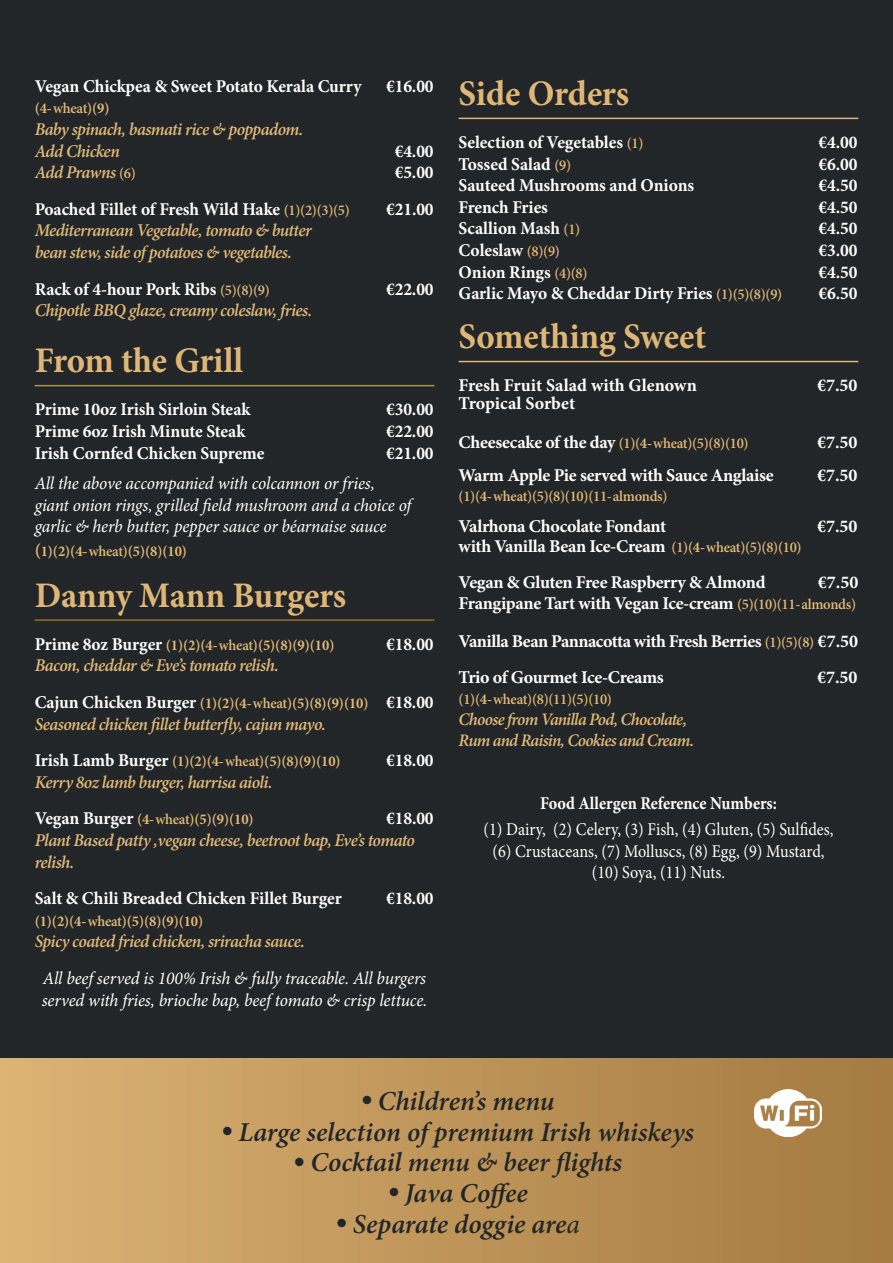
<style>
.page{position:relative;width:893px;height:1263px;background:#222628}
.page>*{position:absolute;margin:0;border:0;box-sizing:border-box;transform-origin:0 0}
.t1{font:700 36px "Minion Pro";letter-spacing:-.005em;color:#dfb676}
.t2{font:italic 600 27.3px "Minion Pro";letter-spacing:-.005em;color:#222628}
.t3{font:700 18px/20.4px "Minion Pro";letter-spacing:-.01em;color:#fff;text-align:right}
.t4{font:italic 600 18px/21.6px "Minion Pro";letter-spacing:-.035em;color:#e0b777}
.t5{font:italic 18px/21.6px "Minion Pro";letter-spacing:-.01em;color:#fff}
.t6{font:18px "Minion Pro";color:#fff;scale:.9 1}
.t7{font:700 18px "Minion Pro";letter-spacing:-.03em;color:#fff}
.t8{font:700 18px "Minion Pro";letter-spacing:-.01em;color:#fff;scale:.9 1}
.descriptions_gold{font:italic 600 17.7px "Minion Pro";letter-spacing:-.045em;color:#e0b777}
.t9{font:700 15px "Minion Pro";letter-spacing:-.005em;color:#e0b777}
.t10{font:600 15px "Minion Pro";letter-spacing:-.02em;color:#e0b777}
.s1{font-weight:600}
.s2{font-style:normal;font-size:15px}
.s3{font-weight:600;font-size:15px;color:#e0b777}
.s4{font-size:18px}
.s5{font-size:18px;color:#fff}
.s6{font-size:15px;color:#e0b777}
.s7{font-weight:700;font-size:18px;color:#fff}
.s8{font-weight:700}
.s9{font-weight:400}
</style>
<div class="page">
<hr style="left:35px;top:385px;width:399px;height:1px;background:#b19242">
<hr style="left:35px;top:619px;width:399px;height:2px;background:#8f7226">
<hr style="left:459px;top:118px;width:399px;height:1px;background:#dfb676">
<hr style="left:459px;top:361px;width:399px;height:1px;background:#dfb676">
<div style="left:0;top:1058px;width:893px;height:205px;background:linear-gradient(to right,#dcb274,#a37941)"></div>
<img style="left:755px;top:1090px;width:66px;height:46px">
<p class="t3" style="left:35px;top:76px;width:328px">Vegan Chickpea &amp; Sweet Potato Kerala Curry</p>
<p class="t3" style="left:386px;top:76px;width:49px">€16.00</p>
<p class="t9" style="left:35px;top:98px;width:76px">(4- <span class="s1">wheat</span>)(9)</p>
<p class="t4" style="left:35px;top:118px;width:270px">Baby spinach, basmati rice &amp; poppadom.</p>
<p class="t4" style="left:35px;top:140px;width:87px">Add Chicken</p>
<p class="t3" style="left:395px;top:140px;width:41px">€4.00</p>
<p class="t4" style="left:35px;top:161px;width:103px">Add Prawns <span class="s2">(6)</span></p>
<p class="t3" style="left:395px;top:162px;width:41px">€5.00</p>
<p class="t3" style="left:35px;top:199px;width:317px">Poached Fillet of Fresh Wild Hake <span class="s3">(1)(2)(3)(5)</span></p>
<p class="t3" style="left:386px;top:199px;width:49px">€21.00</p>
<p class="t4" style="left:35px;top:220px;width:279px">Mediterranean Vegetable, tomato &amp; butter</p>
<p class="t4" style="left:35px;top:241px;width:259px">bean stew, side of potatoes &amp; vegetables.</p>
<p class="t3" style="left:35px;top:278px;width:237px">Rack of 4-hour Pork Ribs <span class="s3">(5)(8)(9)</span></p>
<p class="t3" style="left:386px;top:278px;width:49px">€22.00</p>
<p class="t4" style="left:35px;top:299px;width:279px">Chipotle BBQ glaze, creamy coleslaw, fries.</p>
<p class="t1" style="left:35px;top:335px;width:210px">From the Grill</p>
<p class="t3" style="left:35px;top:399px;width:217px">Prime 10oz Irish Sirloin Steak</p>
<p class="t3" style="left:386px;top:399px;width:49px">€30.00</p>
<p class="t3" style="left:35px;top:421px;width:212px">Prime 6oz Irish Minute Steak</p>
<p class="t3" style="left:386px;top:421px;width:49px">€22.00</p>
<p class="t3" style="left:35px;top:442px;width:231px">Irish Cornfed Chicken Supreme</p>
<p class="t3" style="left:386px;top:442px;width:49px">€21.00</p>
<p class="t5" style="left:35px;top:473px;width:342px">All the above accompanied with colcannon or fries,</p>
<p class="t5" style="left:35px;top:494px;width:378px">giant onion rings, grilled field mushroom and a choice of garlic &amp; herb butter, pepper sauce or béarnaise sauce</p>
<p class="t9" style="left:35px;top:541px;width:154px"><span class="s4">(</span>1)(2)(4- <span class="s1">wheat</span>)(5)(8)(10)</p>
<p class="t1" style="left:35px;top:570px;width:313px">Danny Mann Burgers</p>
<p class="t9" style="left:35px;top:634px;width:301px"><span class="s5">Prime 8oz Burger</span> (1)(2)(4- <span class="s1">wheat</span>)(5)(8)(9)(10)</p>
<p class="t3" style="left:386px;top:634px;width:49px">€18.00</p>
<p class="t4" style="left:35px;top:655px;width:246px">Bacon, cheddar &amp; Eve’s tomato relish.</p>
<p class="t3" style="left:35px;top:692px;width:400px">Cajun Chicken Burger <span class="s6">(1)(2)(4-</span> <span class="s3">wheat</span><span class="s6">)(5)(8)(9)(10)</span> €18.00</p>
<p class="t4" style="left:35px;top:713px;width:293px">Seasoned chicken fillet butterfly, cajun mayo.</p>
<p class="t9" style="left:35px;top:751px;width:308px"><span class="s5">Irish Lamb Burger</span> (1)(2)(4- <span class="s1">wheat</span>)(5)(8)(9)(10)</p>
<p class="t3" style="left:386px;top:750px;width:49px">€18.00</p>
<p class="t4" style="left:35px;top:771px;width:239px">Kerry 8oz lamb burger, harrisa aioli.</p>
<p class="t9" style="left:35px;top:809px;width:221px"><span class="s5">Vegan Burger</span> (4- <span class="s1">wheat</span>)(5)(9)(10)</p>
<p class="t3" style="left:386px;top:808px;width:49px">€18.00</p>
<p class="t4" style="left:35px;top:829px;width:382px">Plant Based patty ,vegan cheese, beetroot bap, Eve’s tomato relish.</p>
<p class="t3" style="left:35px;top:888px;width:309px">Salt &amp; Chili Breaded Chicken Fillet Burger</p>
<p class="t3" style="left:386px;top:888px;width:49px">€18.00</p>
<p class="t9" style="left:35px;top:910px;width:170px">(1)(2)(4- <span class="s1">wheat</span>)(5)(8)(9)(10)</p>
<p class="t4" style="left:35px;top:931px;width:272px">Spicy coated fried chicken, sriracha sauce.</p>
<p class="t5" style="left:42px;top:967px;width:387px">All beef served is 100% Irish &amp; fully traceable. All burgers served with fries, brioche bap, beef tomato &amp; crisp lettuce.</p>
<p class="t1" style="left:459px;top:68px;width:172px">Side Orders</p>
<p class="t3" style="left:459px;top:132px;width:186px">Selection of Vegetables <span class="s3">(1)</span></p>
<p class="t3" style="left:819px;top:132px;width:41px">€4.00</p>
<p class="t3" style="left:459px;top:153px;width:114px">Tossed Salad <span class="s3">(9)</span></p>
<p class="t3" style="left:819px;top:153px;width:41px">€6.00</p>
<p class="t3" style="left:459px;top:175px;width:237px">Sauteed Mushrooms and Onions</p>
<p class="t3" style="left:819px;top:175px;width:41px">€4.50</p>
<p class="t3" style="left:459px;top:197px;width:91px">French Fries</p>
<p class="t3" style="left:819px;top:197px;width:41px">€4.50</p>
<p class="t3" style="left:459px;top:218px;width:123px">Scallion Mash <span class="s3">(1)</span></p>
<p class="t3" style="left:819px;top:218px;width:41px">€4.50</p>
<p class="t3" style="left:459px;top:240px;width:103px">Coleslaw <span class="s3">(8)(9)</span></p>
<p class="t3" style="left:819px;top:240px;width:41px">€3.00</p>
<p class="t3" style="left:459px;top:261px;width:130px">Onion Rings <span class="s3">(4)(8)</span></p>
<p class="t3" style="left:819px;top:261px;width:41px">€4.50</p>
<p class="t3" style="left:459px;top:283px;width:325px">Garlic Mayo &amp; Cheddar Dirty Fries <span class="s3">(1)(5)(8)(9)</span></p>
<p class="t3" style="left:819px;top:283px;width:41px">€6.50</p>
<p class="t1" style="left:459px;top:311px;width:249px">Something Sweet</p>
<p class="t3" style="left:459px;top:375px;width:240px">Fresh Fruit Salad with Glenown</p>
<p class="t3" style="left:817px;top:375px;width:42px">€7.50</p>
<p class="t3" style="left:459px;top:393px;width:118px">Tropical Sorbet</p>
<p class="t10" style="left:459px;top:432px;width:292px"><span class="s7">Cheesecake of the day</span> (1)(<span class="s8">4-</span> wheat)(5)(8)(10)</p>
<p class="t3" style="left:817px;top:431px;width:42px">€7.50</p>
<p class="t3" style="left:459px;top:465px;width:317px">Warm Apple Pie served with Sauce Anglaise</p>
<p class="t3" style="left:817px;top:465px;width:42px">€7.50</p>
<p class="t10" style="left:459px;top:486px;width:210px">(1)(<span class="s8">4-</span> wheat)(5)(8)(10)(11-almonds)</p>
<p class="t3" style="left:459px;top:516px;width:209px">Valrhona Chocolate Fondant</p>
<p class="t3" style="left:817px;top:516px;width:42px">€7.50</p>
<p class="t3" style="left:459px;top:536px;width:345px">with Vanilla Bean Ice-Cream <span class="s3">(1)(</span><span class="s6">4-</span> <span class="s3">wheat)(5)(8)(10)</span></p>
<p class="t3" style="left:459px;top:572px;width:308px">Vegan &amp; Gluten Free Raspberry &amp; Almond</p>
<p class="t3" style="left:459px;top:572px;width:401px">€7.50<br>Frangipane Tart with Vegan Ice-cream <span class="s3">(5)(10)(11-almonds)</span></p>
<p class="t7" style="left:459px;top:629px;width:401px">Vanilla Bean Pannacotta with Fresh Berries <span class="s3">(1)(5)(8)</span> €7.50</p>
<p class="t3" style="left:459px;top:667px;width:207px">Trio of Gourmet Ice-Creams</p>
<p class="t3" style="left:817px;top:667px;width:42px">€7.50</p>
<p class="t10" style="left:459px;top:688px;width:155px">(1)(<span class="s8">4-</span> wheat)(8)(11)(5)(10)</p>
<p class="descriptions_gold" style="left:459px;top:707px;width:230px">Choose from Vanilla Pod, Chocolate,</p>
<p class="descriptions_gold" style="left:459px;top:728px;width:237px">Rum and Raisin, Cookies and Cream.</p>
<p class="t8" style="left:540px;top:791px;width:265px">Food Allergen Reference Numbers:</p>
<p class="t6" style="left:483px;top:817px;width:390px">(1) Dairy, (2) Celery, (3) Fish, (4) Gluten, (5) Sulfides,</p>
<p class="t6" style="left:492px;top:839px;width:370px">(6) Crustaceans, (7) Molluscs, (8) Egg, (9) Mustard,</p>
<p class="t6" style="left:592px;top:860px;width:149px">(10) Soya, (11) Nuts.</p>
<p class="t2" style="left:362px;top:1082px;width:194px">● Children’s menu</p>
<p class="t2" style="left:223px;top:1113px;width:473px">● Large selection of premium Irish whiskeys</p>
<p class="t2" style="left:295px;top:1143px;width:329px">● Cocktail menu &amp; beer flights</p>
<p class="t2" style="left:389px;top:1174px;width:140px">● Java Coffee</p>
<p class="t2" style="left:337px;top:1205px;width:244px">● Separate doggie are<span class="s9">a</span></p>
</div>
